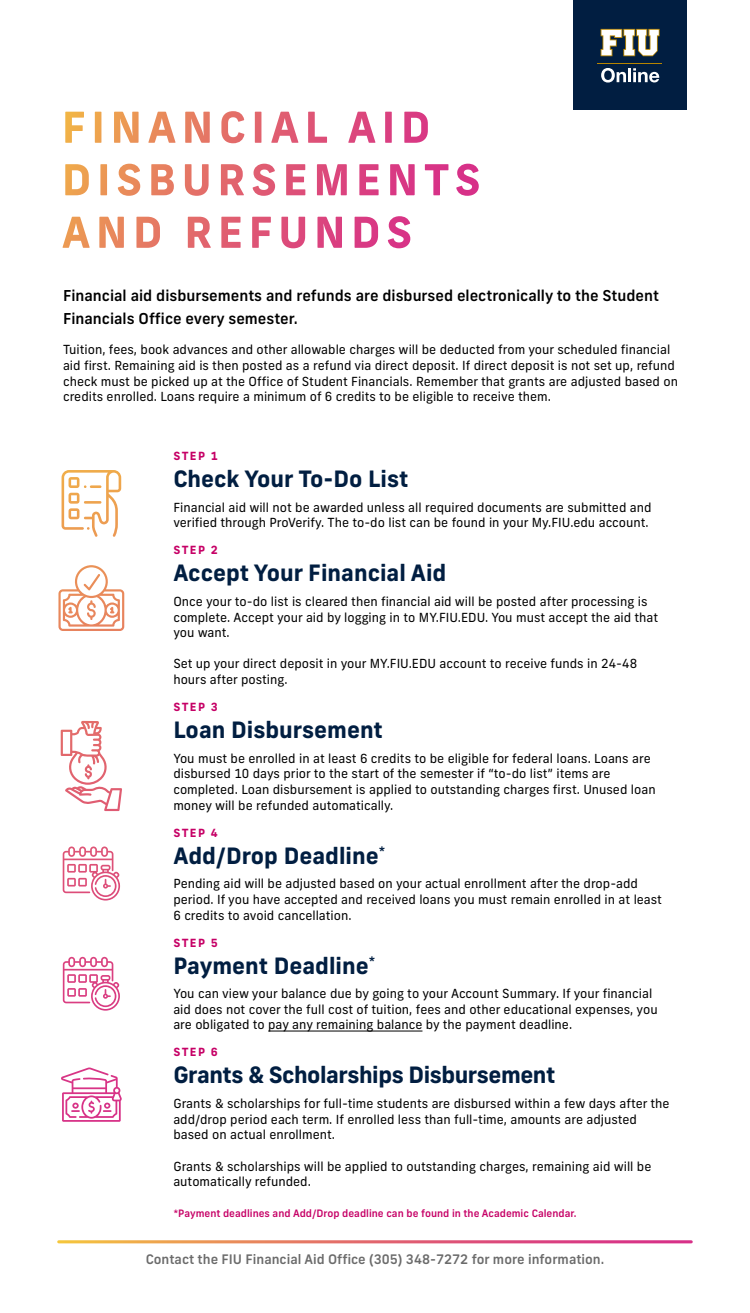
<style>
.page{position:relative;width:750px;height:1313px;background:#fff}
.page>*{position:absolute;margin:0;border:0;box-sizing:border-box;transform-origin:0 0}
.t1{font:700 22.5px "New Frank";color:#011e41}
.t2{font:700 22.5px "New Frank";letter-spacing:-.02em;color:#011e41}
.t3{font:500 15px/23px "New Frank";color:#000}
.t4{font:500 13.12px "New Frank";color:#6b6b6b}
.t5{font:12.5px/15.6px "New Frank";color:#000}
.t6{font:700 11.25px "New Frank";letter-spacing:.13em;color:#c60066}
.t7{font:500 10.19px "New Frank";color:#c60066}
</style>
<div class="page">
<div style="left:573px;top:0;width:114px;height:110px;background:#011e41"></div>
<svg style="left:601px;top:29px;width:59px;height:27px"></svg>
<svg style="left:601px;top:68px;width:25px;height:15px"></svg>
<hr style="left:628px;top:68px;width:3px;height:14px;background:#fff">
<svg style="left:633px;top:68px;width:26px;height:14px"></svg>
<hr style="left:597px;top:63px;width:65px;height:1px;background:#b68400">
<hr style="left:268px;top:1030px;width:154px;height:1px;background:#000">
<svg style="left:65px;top:112px;width:19px;height:31px"></svg>
<svg style="left:95px;top:112px;width:6px;height:31px"></svg>
<svg style="left:114px;top:112px;width:25px;height:31px"></svg>
<svg style="left:148px;top:112px;width:28px;height:31px"></svg>
<svg style="left:185px;top:112px;width:25px;height:31px"></svg>
<svg style="left:221px;top:111px;width:23px;height:32px"></svg>
<svg style="left:255px;top:112px;width:6px;height:31px"></svg>
<svg style="left:271px;top:112px;width:27px;height:31px"></svg>
<svg style="left:308px;top:112px;width:19px;height:31px"></svg>
<svg style="left:348px;top:112px;width:27px;height:31px"></svg>
<svg style="left:385px;top:112px;width:7px;height:31px"></svg>
<svg style="left:404px;top:112px;width:24px;height:31px"></svg>
<svg style="left:65px;top:164px;width:24px;height:31px"></svg>
<svg style="left:100px;top:164px;width:7px;height:31px"></svg>
<svg style="left:118px;top:164px;width:22px;height:32px"></svg>
<svg style="left:151px;top:164px;width:23px;height:31px"></svg>
<svg style="left:185px;top:164px;width:24px;height:32px"></svg>
<svg style="left:221px;top:164px;width:23px;height:31px"></svg>
<svg style="left:253px;top:164px;width:22px;height:32px"></svg>
<svg style="left:286px;top:164px;width:19px;height:31px"></svg>
<svg style="left:317px;top:164px;width:30px;height:31px"></svg>
<svg style="left:359px;top:164px;width:20px;height:31px"></svg>
<svg style="left:390px;top:164px;width:25px;height:31px"></svg>
<svg style="left:425px;top:164px;width:23px;height:31px"></svg>
<svg style="left:456px;top:164px;width:23px;height:32px"></svg>
<svg style="left:62px;top:217px;width:28px;height:31px"></svg>
<svg style="left:99px;top:217px;width:25px;height:31px"></svg>
<svg style="left:136px;top:217px;width:24px;height:31px"></svg>
<svg style="left:188px;top:217px;width:23px;height:31px"></svg>
<svg style="left:221px;top:217px;width:20px;height:31px"></svg>
<svg style="left:252px;top:217px;width:19px;height:31px"></svg>
<svg style="left:281px;top:217px;width:24px;height:31px"></svg>
<svg style="left:317px;top:217px;width:25px;height:31px"></svg>
<svg style="left:355px;top:217px;width:23px;height:31px"></svg>
<svg style="left:388px;top:216px;width:22px;height:32px"></svg>
<svg style="left:62px;top:470px;width:59px;height:67px"></svg>
<svg style="left:61px;top:1067px;width:61px;height:54px"></svg>
<svg style="left:61px;top:721px;width:61px;height:90px"></svg>
<svg style="left:58px;top:565px;width:66px;height:66px"></svg>
<svg style="left:63px;top:846px;width:57px;height:54px"></svg>
<svg style="left:63px;top:956px;width:57px;height:54px"></svg>
<p class="t3" style="left:63px;top:284px;width:598px">Financial aid disbursements and refunds are disbursed electronically to the Student<br>Financials Office every semester.</p>
<p class="t5" style="left:63px;top:342px;width:617px">Tuition, fees, book advances and other allowable charges will be deducted from your scheduled financial aid first. Remaining aid is then posted as a refund via direct deposit. If direct deposit is not set up, refund check must be picked up at the Office of Student Financials. Remember that grants are adjusted based on credits enrolled. Loans require a minimum of 6 credits to be eligible to receive them.</p>
<p class="t6" style="left:173px;top:448px;width:46px">STEP 1</p>
<h1 class="t1" style="left:173px;top:464px;width:236px">Check Your To-Do List</h1>
<p class="t5" style="left:173px;top:499px;width:480px">Financial aid will not be awarded unless all required documents are submitted and verified through ProVerify. The to-do list can be found in your My.FIU.edu account.</p>
<p class="t6" style="left:173px;top:543px;width:46px">STEP 2</p>
<h1 class="t1" style="left:173px;top:558px;width:274px">Accept Your Financial Aid</h1>
<p class="t5" style="left:173px;top:593px;width:486px">Once your to-do list is cleared then financial aid will be posted after processing is complete. Accept your aid by logging in to MY.FIU.EDU. You must accept the aid that you want.</p>
<p class="t5" style="left:173px;top:656px;width:465px">Set up your direct deposit in your MY.FIU.EDU account to receive funds in 24-48 hours after posting.</p>
<p class="t6" style="left:173px;top:699px;width:46px">STEP 3</p>
<h1 class="t1" style="left:173px;top:715px;width:211px">Loan Disbursement</h1>
<p class="t5" style="left:173px;top:750px;width:484px">You must be enrolled in at least 6 credits to be eligible for federal loans. Loans are disbursed 10 days prior to the start of the semester if “to-do list” items are completed. Loan disbursement is applied to outstanding charges first. Unused loan money will be refunded automatically.</p>
<p class="t6" style="left:173px;top:825px;width:46px">STEP 4</p>
<h1 class="t1" style="left:173px;top:841px;width:213px">Add/Drop Deadline<sup>*</sup></h1>
<p class="t5" style="left:173px;top:876px;width:490px">Pending aid will be adjusted based on your actual enrollment after the drop-add period. If you have accepted and received loans you must remain enrolled in at least<br>6 credits to avoid cancellation.</p>
<p class="t6" style="left:173px;top:935px;width:46px">STEP 5</p>
<h1 class="t1" style="left:173px;top:950px;width:203px">Payment Deadline<sup>*</sup></h1>
<p class="t5" style="left:173px;top:985px;width:486px">You can view your balance due by going to your Account Summary. If your financial aid does not cover the full cost of tuition, fees and other educational expenses, you are obligated to pay any remaining balance by the payment deadline.</p>
<p class="t6" style="left:173px;top:1045px;width:46px">STEP 6</p>
<h1 class="t2" style="left:173px;top:1060px;width:384px">Grants &amp; Scholarships Disbursement</h1>
<p class="t5" style="left:173px;top:1095px;width:498px">Grants &amp; scholarships for full-time students are disbursed within a few days after the add/drop period each term. If enrolled less than full-time, amounts are adjusted based on actual enrollment.</p>
<p class="t5" style="left:173px;top:1158px;width:480px">Grants &amp; scholarships will be applied to outstanding charges, remaining aid will be automatically refunded.</p>
<p class="t7" style="left:173px;top:1206px;width:405px">*Payment deadlines and Add/Drop deadline can be found in the Academic Calendar.</p>
<p class="t4" style="left:146px;top:1251px;width:460px">Contact the FIU Financial Aid Office (305) 348-7272 for more information.</p>
</div>
